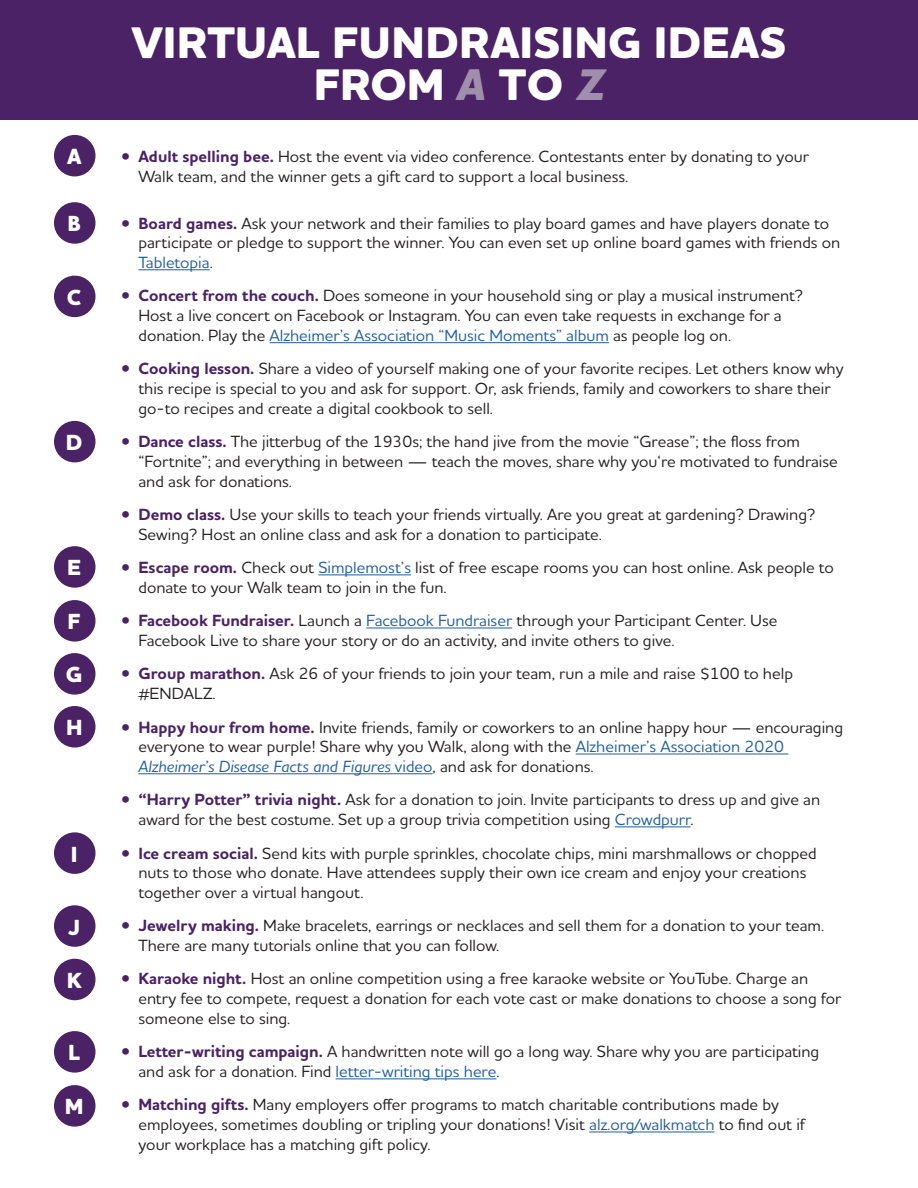
<style>
.page{position:relative;width:918px;height:1188px;background:#fff}
.page>*{position:absolute;margin:0;border:0;box-sizing:border-box;transform-origin:0 0}
.t1{font:800 45px/42px "Houschka Alt Pro";letter-spacing:.005em;color:#fff;text-align:center}
.t2{font:800 22.35px "Houschka Alt Pro";color:#fff}
.t3{font:500 16.5px/19.8px "Houschka Alt Pro";color:#231f20}
.s1{font-style:italic;color:#a08ead}
.s2{font-weight:700;color:#4a2265}
.s3{color:#215e9f}
.s4{font-style:italic;color:#215e9f}
</style>
<div class="page">
<hr style="left:138px;top:269px;width:72px;height:1px;background:#215e9f">
<hr style="left:270px;top:342px;width:339px;height:1px;background:#215e9f">
<hr style="left:318px;top:574px;width:93px;height:1px;background:#215e9f">
<hr style="left:366px;top:628px;width:146px;height:1px;background:#215e9f">
<hr style="left:576px;top:754px;width:212px;height:1px;background:#215e9f">
<hr style="left:138px;top:773px;width:295px;height:1px;background:#215e9f">
<hr style="left:615px;top:826px;width:76px;height:1px;background:#215e9f">
<hr style="left:336px;top:1078px;width:160px;height:1px;background:#215e9f">
<hr style="left:589px;top:1132px;width:126px;height:1px;background:#215e9f">
<div style="left:54px;top:135px;width:42px;height:41px;background:#4a2265;border-radius:50%"></div>
<div style="left:54px;top:202px;width:42px;height:42px;background:#4a2265;border-radius:50%"></div>
<div style="left:54px;top:276px;width:42px;height:41px;background:#4a2265;border-radius:50%"></div>
<div style="left:54px;top:421px;width:42px;height:41px;background:#4a2265;border-radius:50%"></div>
<div style="left:54px;top:546px;width:42px;height:42px;background:#4a2265;border-radius:50%"></div>
<div style="left:54px;top:600px;width:42px;height:42px;background:#4a2265;border-radius:50%"></div>
<div style="left:54px;top:653px;width:42px;height:42px;background:#4a2265;border-radius:50%"></div>
<div style="left:54px;top:706px;width:42px;height:42px;background:#4a2265;border-radius:50%"></div>
<div style="left:54px;top:832px;width:42px;height:42px;background:#4a2265;border-radius:50%"></div>
<div style="left:54px;top:905px;width:42px;height:42px;background:#4a2265;border-radius:50%"></div>
<div style="left:54px;top:959px;width:42px;height:41px;background:#4a2265;border-radius:50%"></div>
<div style="left:54px;top:1031px;width:42px;height:42px;background:#4a2265;border-radius:50%"></div>
<div style="left:54px;top:1085px;width:42px;height:42px;background:#4a2265;border-radius:50%"></div>
<div style="left:0;top:0;width:918px;height:120px;background:#4a2265"></div>
<h2 class="t2" style="left:67px;top:142px;width:16px">A</h2>
<h2 class="t2" style="left:67px;top:209px;width:15px">B</h2>
<h2 class="t2" style="left:67px;top:283px;width:16px">C</h2>
<h2 class="t2" style="left:66px;top:428px;width:18px">D</h2>
<h2 class="t2" style="left:67px;top:553px;width:16px">E</h2>
<h2 class="t2" style="left:68px;top:607px;width:15px">F</h2>
<h2 class="t2" style="left:66px;top:660px;width:18px">G</h2>
<h2 class="t2" style="left:66px;top:713px;width:18px">H</h2>
<h2 class="t2" style="left:71px;top:839px;width:8px">I</h2>
<h2 class="t2" style="left:68px;top:912px;width:14px">J</h2>
<h2 class="t2" style="left:67px;top:966px;width:17px">K</h2>
<h2 class="t2" style="left:68px;top:1038px;width:14px">L</h2>
<h2 class="t2" style="left:65px;top:1092px;width:20px">M</h2>
<h1 class="t1" style="left:131px;top:24px;width:657px">VIRTUAL FUNDRAISING IDEAS<br>FROM <span class="s1">A</span> TO <span class="s1">Z</span></h1>
<p class="t3" style="left:138px;top:146px;width:672px;text-indent:-17px"><span class="s2">• Adult spelling bee.</span> Host the event via video conference. Contestants enter by donating to your<br>Walk team, and the winner gets a gift card to support a local business.</p>
<p class="t3" style="left:138px;top:213px;width:703px;text-indent:-17px"><span class="s2">• Board games.</span> Ask your network and their families to play board games and have players donate to participate or pledge to support the winner. You can even set up online board games with friends on<br><span class="s3">Tabletopia</span>.</p>
<p class="t3" style="left:138px;top:285px;width:666px;text-indent:-17px"><span class="s2">• Concert from the couch.</span> Does someone in your household sing or play a musical instrument?<br>Host a live concert on Facebook or Instagram. You can even take requests in exchange for a donation. Play the <span class="s3">Alzheimer’s Association “Music Moments” album</span> as people log on.</p>
<p class="t3" style="left:138px;top:358px;width:707px;text-indent:-17px"><span class="s2">• Cooking lesson.</span> Share a video of yourself making one of your favorite recipes. Let others know why this recipe is special to you and ask for support. Or, ask friends, family and coworkers to share their go-to recipes and create a digital cookbook to sell.</p>
<p class="t3" style="left:138px;top:431px;width:701px;text-indent:-17px"><span class="s2">• Dance class.</span> The jitterbug of the 1930s; the hand jive from the movie “Grease”; the floss from “Fortnite”; and everything in between — teach the moves, share why you‘re motivated to fundraise and ask for donations.</p>
<p class="t3" style="left:138px;top:504px;width:678px;text-indent:-17px"><span class="s2">• Demo class.</span> Use your skills to teach your friends virtually. Are you great at gardening? Drawing?<br>Sewing? Host an online class and ask for a donation to participate.</p>
<p class="t3" style="left:138px;top:557px;width:697px;text-indent:-17px"><span class="s2">• Escape room.</span> Check out <span class="s3">Simplemost’s</span> list of free escape rooms you can host online. Ask people to donate to your Walk team to join in the fun.</p>
<p class="t3" style="left:138px;top:610px;width:641px;text-indent:-17px"><span class="s2">• Facebook Fundraiser.</span> Launch a <span class="s3">Facebook Fundraiser</span> through your Participant Center. Use<br>Facebook Live to share your story or do an activity, and invite others to give.</p>
<p class="t3" style="left:138px;top:663px;width:656px;text-indent:-17px"><span class="s2">• Group marathon.</span> Ask 26 of your friends to join your team, run a mile and raise $100 to help #ENDALZ.</p>
<p class="t3" style="left:138px;top:717px;width:706px;text-indent:-17px"><span class="s2">• Happy hour from home.</span> Invite friends, family or coworkers to an online happy hour — encouraging everyone to wear purple! Share why you Walk, along with the <span class="s3">Alzheimer’s Association 2020<br></span><span class="s4">Alzheimer’s Disease Facts and Figures</span> <span class="s3">video</span>, and ask for donations.</p>
<p class="t3" style="left:139px;top:789px;width:683px;text-indent:-17px"><span class="s2">• “Harry Potter” trivia night.</span> Ask for a donation to join. Invite participants to dress up and give an award for the best costume. Set up a group trivia competition using <span class="s3">Crowdpurr</span>.</p>
<p class="t3" style="left:138px;top:843px;width:680px;text-indent:-17px"><span class="s2">• Ice cream social.</span> Send kits with purple sprinkles, chocolate chips, mini marshmallows or chopped nuts to those who donate. Have attendees supply their own ice cream and enjoy your creations together over a virtual hangout.</p>
<p class="t3" style="left:138px;top:915px;width:687px;text-indent:-17px"><span class="s2">• Jewelry making.</span> Make bracelets, earrings or necklaces and sell them for a donation to your team.<br>There are many tutorials online that you can follow.</p>
<p class="t3" style="left:138px;top:969px;width:704px;text-indent:-17px"><span class="s2">• Karaoke night.</span> Host an online competition using a free karaoke website or YouTube. Charge an entry fee to compete, request a donation for each vote cast or make donations to choose a song for someone else to sing.</p>
<p class="t3" style="left:138px;top:1041px;width:682px;text-indent:-17px"><span class="s2">• Letter-writing campaign.</span> A handwritten note will go a long way. Share why you are participating and ask for a donation. Find <span class="s3">letter-writing tips here</span>.</p>
<p class="t3" style="left:138px;top:1095px;width:669px;text-indent:-17px"><span class="s2">• Matching gifts.</span> Many employers offer programs to match charitable contributions made by employees, sometimes doubling or tripling your donations! Visit <span class="s3">alz.org/walkmatch</span> to find out if your workplace has a matching gift policy.</p>
</div>
